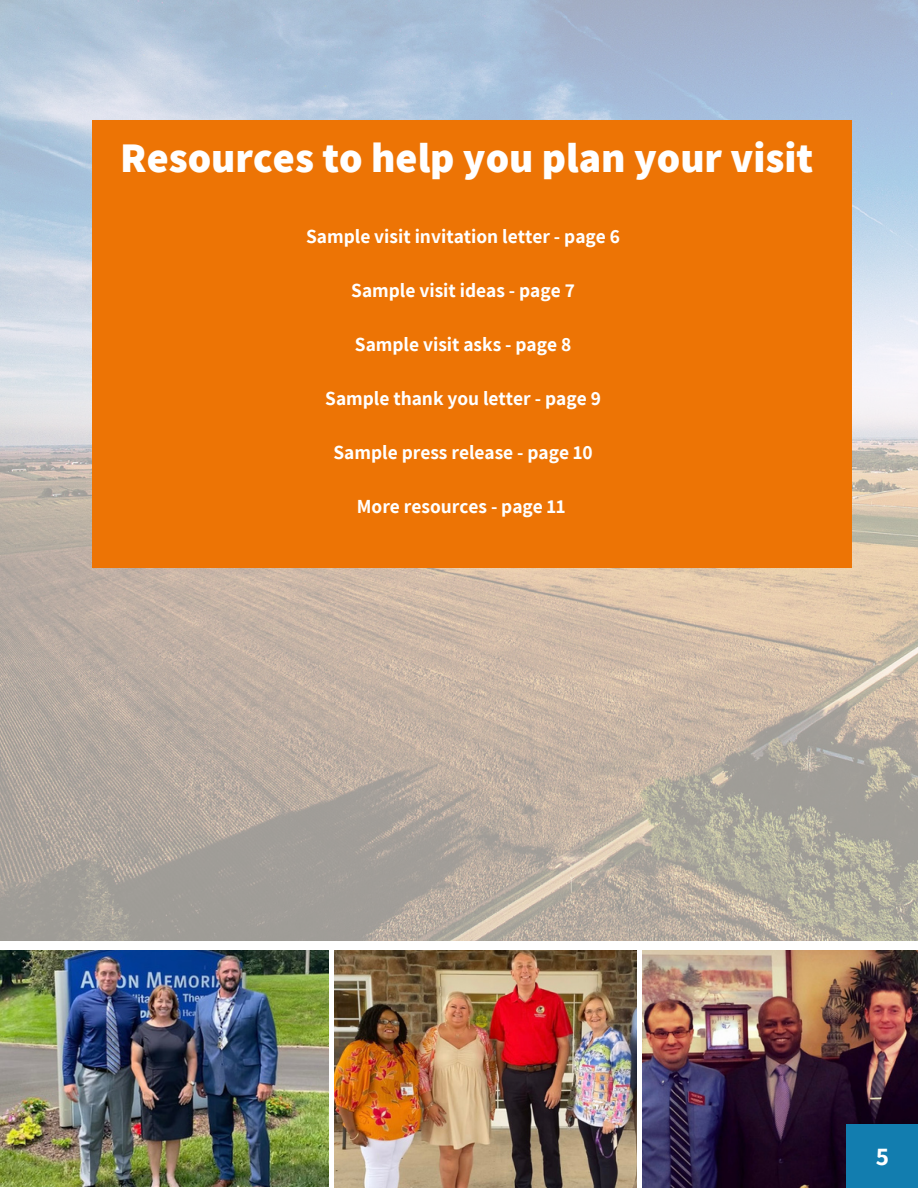
<style>
.page{position:relative;width:918px;height:1188px;background:#fff}
.page>*{position:absolute;margin:0;border:0;box-sizing:border-box;transform-origin:0 0}
.t1{font:800 42px "Assistant";color:#fff}
.t2{font:700 25.35px "Assistant";color:#fff}
.t3{font:700 19.5px "Assistant";color:#fff}
</style>
<div class="page">
<img style="left:0;top:951px;width:329px;height:236px">
<img style="left:335px;top:951px;width:301px;height:237px">
<img style="left:642px;top:951px;width:276px;height:237px">
<img style="left:0;top:0;width:918px;height:941px">
<div style="left:92px;top:120px;width:760px;height:447px;background:#ed7405"></div>
<div style="left:847px;top:1124px;width:71px;height:64px;background:#127daf"></div>
<p class="t1" style="left:120px;top:129px;width:695px">Resources to help you plan your visit</p>
<p class="t3" style="left:306px;top:223px;width:315px">Sample visit invitation letter - page 6</p>
<p class="t3" style="left:351px;top:277px;width:225px">Sample visit ideas - page 7</p>
<p class="t3" style="left:355px;top:331px;width:218px">Sample visit asks - page 8</p>
<p class="t3" style="left:325px;top:385px;width:277px">Sample thank you letter - page 9</p>
<p class="t3" style="left:334px;top:439px;width:261px">Sample press release - page 10</p>
<p class="t3" style="left:357px;top:493px;width:210px">More resources - page 11</p>
<p class="t2" style="left:876px;top:1139px;width:15px">5</p>
</div>
